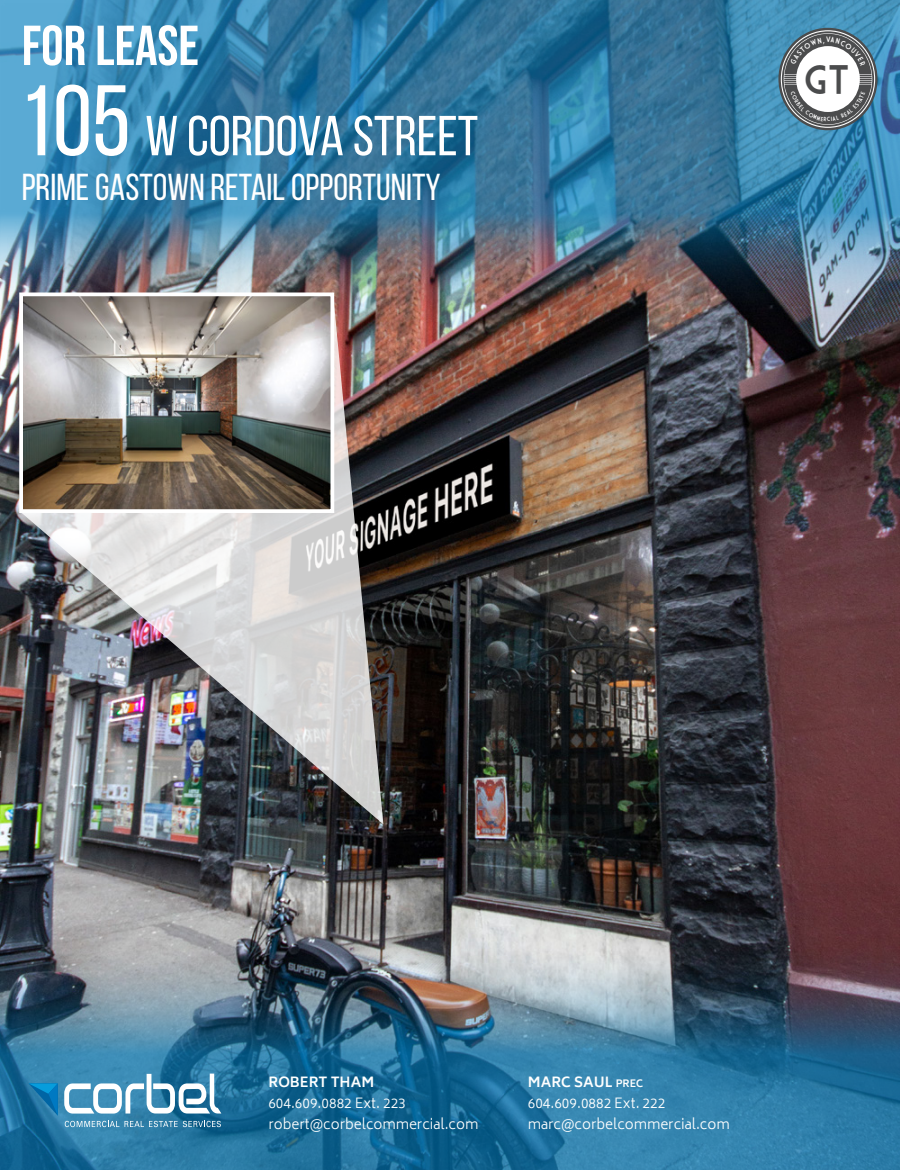
<style>
.page{position:relative;width:900px;height:1170px;background:#fff}
.page>*{position:absolute;margin:0;border:0;box-sizing:border-box;transform-origin:0 0}
.t1{font:56.25px "Bebas Neue";color:#fff}
.t2{font:56.25px "Bebas Neue";color:#fff}
.t3{font:40px "Market Deco";color:#4b4c4d}
.t4{font:37.5px "Bebas Neue";color:#fff}
.t5{font:300 13.75px "Biryani";color:#fff}
.t6{font:700 13.75px "Biryani";color:#fff}
.s1{font-size:100px}
.s2{font-size:10px}
</style>
<div class="page">
<img style="left:0;top:326px;width:900px;height:614px">
<img style="left:0;top:0;width:900px;height:326px">
<img style="left:0;top:940px;width:900px;height:230px">
<svg style="left:29px;top:1083px;width:29px;height:33px"></svg>
<svg style="left:64px;top:1074px;width:157px;height:40px"></svg>
<svg style="left:65px;top:1121px;width:54px;height:6px"></svg>
<svg style="left:125px;top:1121px;width:96px;height:6px"></svg>
<img style="left:22px;top:292px;width:361px;height:532px">
<img style="left:24px;top:297px;width:305px;height:211px">
<div style="left:19px;top:292px;width:315px;height:221px;border:4px solid #fff"></div>
<svg style="left:778px;top:28px;width:100px;height:102px"></svg>
<svg style="left:781px;top:30px;width:94px;height:98px"></svg>
<p class="t2" style="left:22px;top:14px;width:179px">FOR LEASE</p>
<p class="t1" style="left:19px;top:105px;width:460px"><span class="s1">105</span> W CORDOVA STREET</p>
<p class="t4" style="left:22px;top:167px;width:421px">PRIME GASTOWN RETAIL OPPORTUNITY</p>
<p class="t3" style="left:804px;top:57px;width:48px">gt</p>
<p class="t6" style="left:268px;top:1074px;width:107px">ROBERT THAM</p>
<p class="t5" style="left:268px;top:1095px;width:139px">604.609.0882 Ext. 223</p>
<p class="t5" style="left:268px;top:1116px;width:212px">robert@corbelcommercial.com</p>
<p class="t6" style="left:528px;top:1074px;width:117px">MARC SAUL <span class="s2">PREC</span></p>
<p class="t5" style="left:528px;top:1095px;width:139px">604.609.0882 Ext. 222</p>
<p class="t5" style="left:528px;top:1116px;width:203px">marc@corbelcommercial.com</p>
</div>
